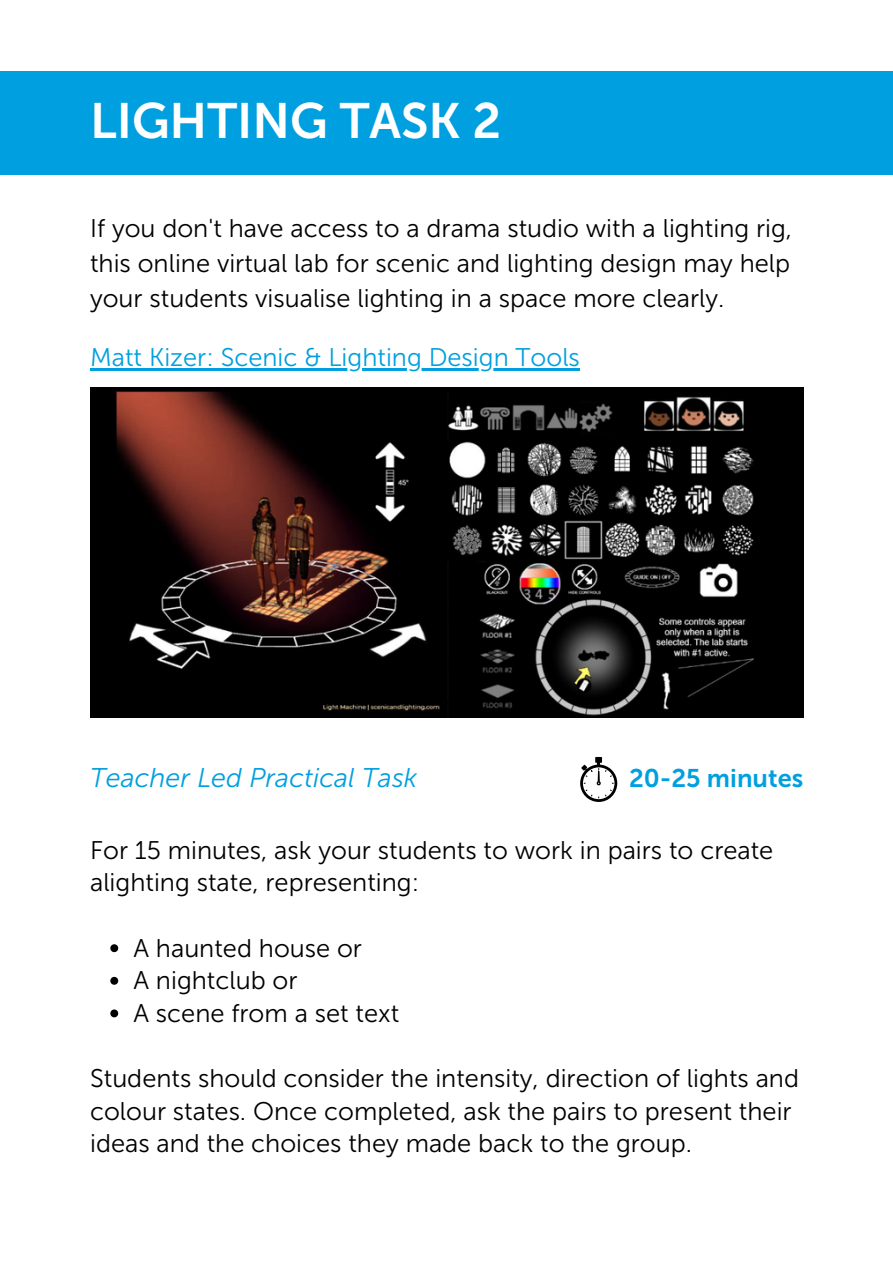
<style>
.page{position:relative;width:893px;height:1264px;background:#fff}
.page>*{position:absolute;margin:0;border:0;box-sizing:border-box;transform-origin:0 0}
.t1{font:49.5px "Museo Sans 700";color:#fff}
.t2{font:italic 27px "Museo Sans 300";color:#009fdf}
.t3{font:25.5px/32.5px "Museo Sans 300";color:#000}
.t4{font:25.5px "Museo Sans 300";color:#009fdf}
.t5{font:25.5px "Museo Sans 700";color:#009fdf}
</style>
<div class="page">
<div style="left:0;top:71px;width:892px;height:104px;background:#009fdf"></div>
<img style="left:90px;top:387px;width:713px;height:331px">
<svg style="left:110px;top:944px;width:8px;height:8px"></svg>
<svg style="left:110px;top:976px;width:8px;height:8px"></svg>
<svg style="left:110px;top:1009px;width:8px;height:8px"></svg>
<hr style="left:90px;top:368px;width:490px;height:3px;background:#009fdf">
<div style="left:580px;top:764px;width:37px;height:38px;border:3px solid #000;border-radius:50%"></div>
<svg style="left:581px;top:757px;width:32px;height:41px"></svg>
<h1 class="t1" style="left:90px;top:92px;width:412px">LIGHTING TASK 2</h1>
<p class="t3" style="left:90px;top:211px;width:703px;line-height:34.8px;text-align:justify">If you don't have access to a drama studio with a lighting rig, this online virtual lab for scenic and lighting design may help your students visualise lighting in a space more clearly.</p>
<p class="t4" style="left:90px;top:342px;width:491px">Matt Kizer: Scenic &amp; Lighting Design Tools</p>
<p class="t2" style="left:90px;top:761px;width:329px">Teacher Led Practical Task</p>
<p class="t5" style="left:629px;top:763px;width:176px">20-25 minutes</p>
<p class="t3" style="left:90px;top:833px;width:684px">For 15 minutes, ask your students to work in pairs to create alighting state, representing:</p>
<p class="t3" style="left:133px;top:931px;width:267px">A haunted house or<br>A nightclub or<br>A scene from a set text</p>
<p class="t3" style="left:90px;top:1062px;width:710px">Students should consider the intensity, direction of lights and colour states. Once completed, ask the pairs to present their ideas and the choices they made back to the group.</p>
</div>
